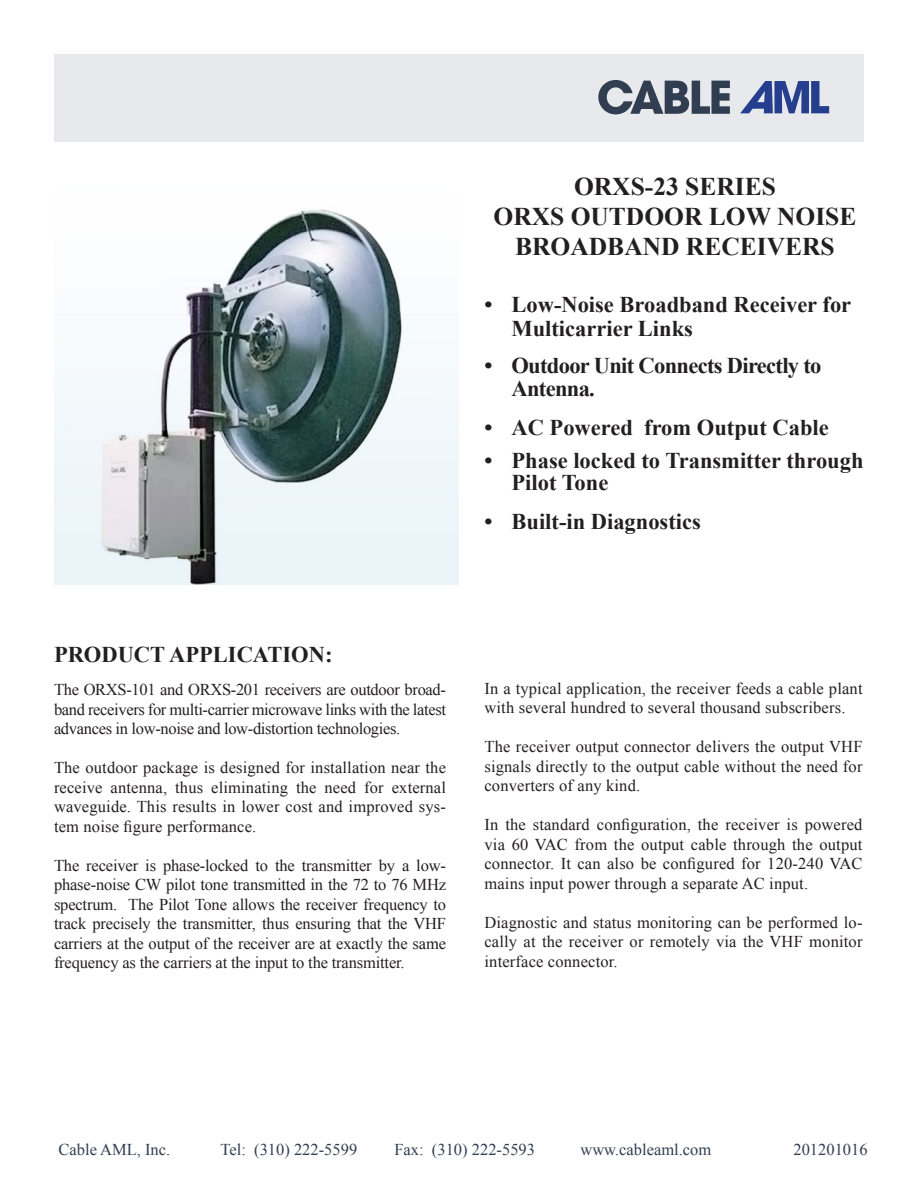
<style>
.page{position:relative;width:918px;height:1188px;background:#fff}
.page>*{position:absolute;margin:0;border:0;box-sizing:border-box;transform-origin:0 0}
.t1{font:700 25.5px "Times New Roman";color:#231f20}
.t2{font:700 22.5px/24px "Times New Roman";color:#231f20}
.t3{font:700 22.5px/22.5px "Times New Roman";letter-spacing:-.03em;color:#231f20}
.t4{font:16.5px/19.5px "Times New Roman";letter-spacing:.01em;color:#231f20;text-align:justify}
.t5{font:16.5px "Times New Roman";color:#313e51}
</style>
<div class="page">
<div style="left:54px;top:54px;width:810px;height:88px;background:#e8e9ed"></div>
<svg style="left:740px;top:81px;width:89px;height:32px"></svg>
<svg style="left:598px;top:80px;width:132px;height:34px"></svg>
<img style="left:54px;top:209px;width:405px;height:376px">
<p class="t1" style="left:574px;top:169px;width:203px">ORXS-23 SERIES</p>
<p class="t1" style="left:494px;top:199px;width:364px">ORXS OUTDOOR LOW NOISE</p>
<p class="t1" style="left:515px;top:229px;width:321px">BROADBAND RECEIVERS</p>
<p class="t2" style="left:512px;top:292px;width:341px;text-indent:-27px">• Low-Noise Broadband Receiver for<br>Multicarrier Links</p>
<p class="t3" style="left:512px;top:354px;width:312px;text-indent:-27px">• Outdoor Unit Connects Directly to<br>Antenna.</p>
<p class="t2" style="left:484px;top:415px;width:346px">• AC Powered from Output Cable</p>
<p class="t2" style="left:512px;top:448px;width:354px;line-height:22.5px;text-indent:-27px">• Phase locked to Transmitter through<br>Pilot Tone</p>
<p class="t2" style="left:484px;top:509px;width:218px">• Built-in Diagnostics</p>
<p class="t2" style="left:54px;top:642px;width:280px">PRODUCT APPLICATION:</p>
<p class="t4" style="left:54px;top:680px;width:394px">The ORXS-101 and ORXS-201 receivers are outdoor broad&shy;band receivers for multi-carrier microwave links with the latest advances in low-noise and low-distortion technologies.</p>
<p class="t4" style="left:54px;top:758px;width:394px">The outdoor package is designed for installation near the receive antenna, thus eliminating the need for external waveguide. This results in lower cost and improved sys&shy;tem noise figure performance.</p>
<p class="t4" style="left:54px;top:855px;width:394px">The receiver is phase-locked to the transmitter by a low&shy;phase-noise CW pilot tone transmitted in the 72 to 76 MHz spectrum. The Pilot Tone allows the receiver frequency to track precisely the transmitter, thus ensuring that the VHF carriers at the output of the receiver are at exactly the same frequency as the carriers at the input to the transmitter.</p>
<p class="t4" style="left:484px;top:678px;width:380px">In a typical application, the receiver feeds a cable plant with several hundred to several thousand subscribers.</p>
<p class="t4" style="left:484px;top:737px;width:380px">The receiver output connector delivers the output VHF signals directly to the output cable without the need for converters of any kind.</p>
<p class="t4" style="left:484px;top:815px;width:380px">In the standard configuration, the receiver is powered via 60 VAC from the output cable through the output connector. It can also be configured for 120-240 VAC mains input power through a separate AC input.</p>
<p class="t4" style="left:484px;top:912px;width:380px">Diagnostic and status monitoring can be performed lo&shy;cally at the receiver or remotely via the VHF monitor interface connector.</p>
<p class="t5" style="left:58px;top:1138px;width:113px">Cable AML, Inc.</p>
<p class="t5" style="left:220px;top:1138px;width:138px">Tel: (310) 222-5599</p>
<p class="t5" style="left:394px;top:1138px;width:142px">Fax: (310) 222-5593</p>
<p class="t5" style="left:580px;top:1138px;width:132px">www.cableaml.com</p>
<p class="t5" style="left:793px;top:1138px;width:76px">201201016</p>
</div>
